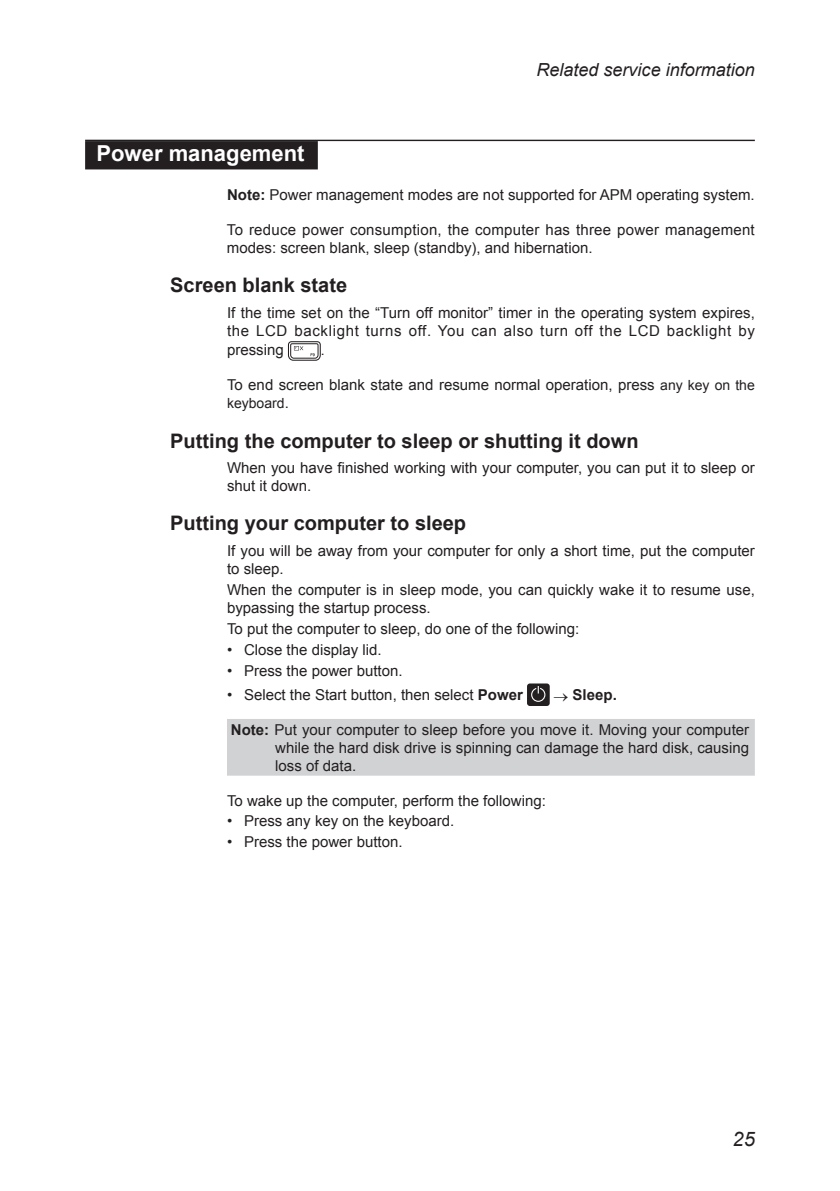
<style>
.page{position:relative;width:840px;height:1191px;background:#fff}
.page>*{position:absolute;margin:0;border:0;box-sizing:border-box;transform-origin:0 0}
.t1{font:700 22px "Arial";color:#fff}
.t2{font:700 20px "Arial";color:#231f20}
.t3{font:italic 20px "Arial";color:#231f20}
.t4{font:italic 18px "Arial";color:#231f20}
.t5{font:15px/18px "Arial";color:#231f20}
.t6{font:700 15px "Arial";color:#231f20}
.t7{font:14px "Arial";color:#231f20}
.s1{font-weight:700}
.s2{font-size:14px}
.s3{font-size:15px}
</style>
<div class="page">
<hr style="left:85px;top:140px;width:669px;height:1px;background:#231f20">
<div style="left:85px;top:141px;width:232px;height:28px;background:#231f20"></div>
<div style="left:227px;top:719px;width:527px;height:56px;background:#d1d2d4"></div>
<svg style="left:288px;top:341px;width:32px;height:20px"></svg>
<div style="left:526px;top:683px;width:23px;height:23px;background:#231f20;border-radius:3px"></div>
<svg style="left:531px;top:686px;width:14px;height:16px"></svg>
<p class="t4" style="left:536px;top:58px;width:220px">Related service information</p>
<h1 class="t1" style="left:96px;top:138px;width:209px">Power management</h1>
<p class="t5" style="left:227px;top:186px;width:529px"><span class="s1">Note:</span> Power management modes are not supported for APM operating system.</p>
<p class="t5" style="left:227px;top:221px;width:529px">To reduce power consumption, the computer has three power management modes: screen blank, sleep (standby), and hibernation.</p>
<h2 class="t2" style="left:170px;top:272px;width:178px">Screen blank state</h2>
<p class="t5" style="left:227px;top:304px;width:529px;text-align:justify">If the time set on the “Turn off monitor” timer in the operating system expires, the LCD backlight turns off. You can also turn off the LCD backlight by pressing</p>
<p class="t7" style="left:320px;top:340px;width:5px">.</p>
<p class="t5" style="left:227px;top:376px;width:529px">To end screen blank state and resume normal operation, press <span class="s2">any key on the</span></p>
<p class="t7" style="left:227px;top:394px;width:63px">keyboard<span class="s3">.</span></p>
<h2 class="t2" style="left:170px;top:427px;width:469px">Putting the computer to sleep or shutting it down</h2>
<p class="t5" style="left:227px;top:459px;width:529px">When you have finished working with your computer, you can put it to sleep or shut it down.</p>
<h2 class="t2" style="left:170px;top:510px;width:297px">Putting your computer to sleep</h2>
<p class="t5" style="left:227px;top:542px;width:529px">If you will be away from your computer for only a short time, put the computer to sleep.</p>
<p class="t5" style="left:227px;top:581px;width:529px">When the computer is in sleep mode, you can quickly wake it to resume use, bypassing the startup process.</p>
<p class="t5" style="left:227px;top:620px;width:353px">To put the computer to sleep, do one of the following:</p>
<p class="t5" style="left:227px;top:640px;width:156px">• Close the display lid.</p>
<p class="t5" style="left:227px;top:661px;width:177px">• Press the power button.</p>
<p class="t5" style="left:227px;top:686px;width:297px">• Select the Start button, then select <span class="s1">Power</span></p>
<p class="t6" style="left:553px;top:685px;width:65px">→ Sleep.</p>
<p class="t5" style="left:275px;top:720px;width:475px;text-align:justify;text-indent:-44px"><span class="s1">Note:</span> Put your computer to sleep before you move it. Moving your computer while the hard disk drive is spinning can damage the hard disk, causing loss of data.</p>
<p class="t5" style="left:227px;top:791px;width:320px">To wake up the computer, perform the following:</p>
<p class="t5" style="left:227px;top:812px;width:229px">• Press any key on the keyboard.</p>
<p class="t5" style="left:227px;top:833px;width:177px">• Press the power button.</p>
<h2 class="t3" style="left:732px;top:1125px;width:24px">25</h2>
</div>
